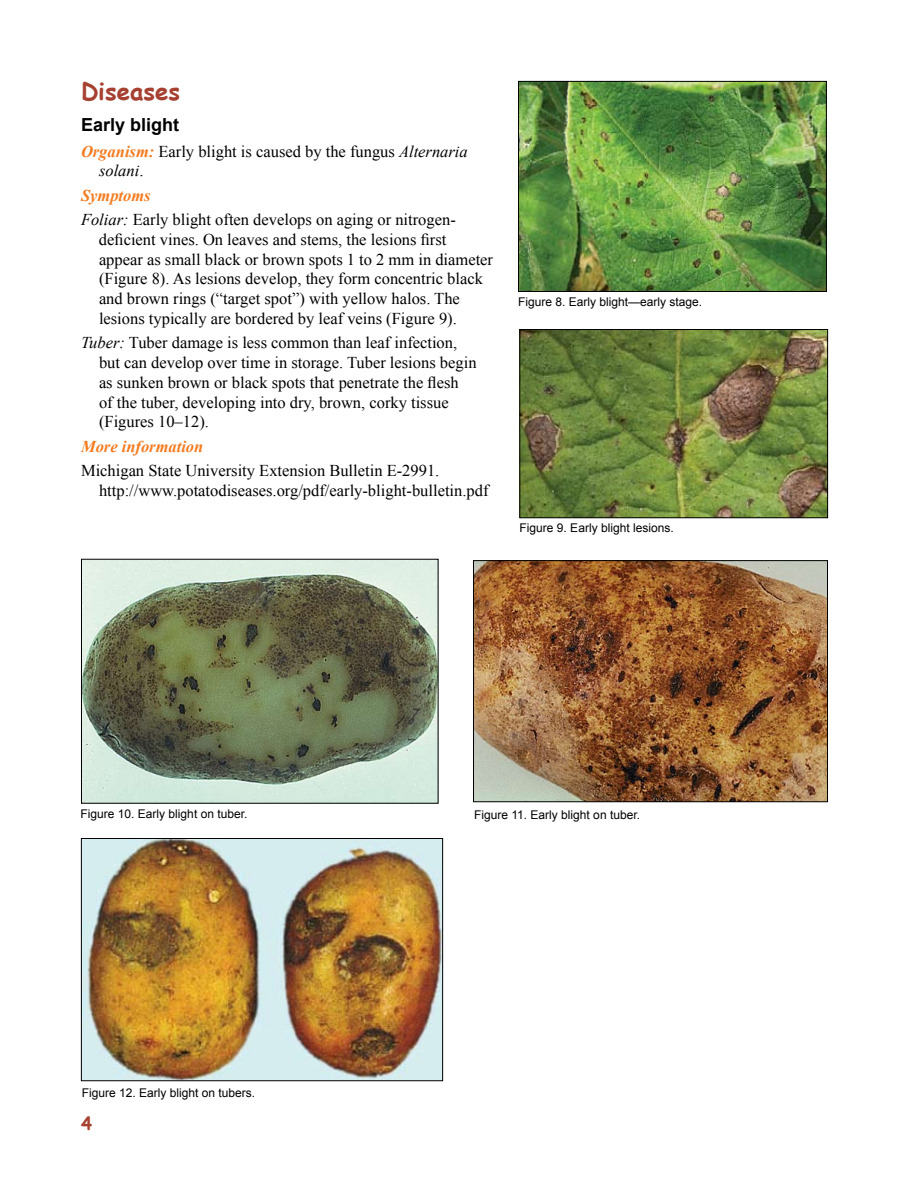
<style>
.page{position:relative;width:918px;height:1188px;background:#fff}
.page>*{position:absolute;margin:0;border:0;box-sizing:border-box;transform-origin:0 0}
.t1{font:700 24px "Comic Sans MS";color:#a64031}
.t2{font:700 18px "Arial";color:#000}
.t3{font:16.5px/19.8px "Times New Roman";color:#000}
.t4{font:italic 700 16.5px "Times New Roman";color:#f47b20}
.t5{font:12px "Arial";color:#000}
.s1{font-weight:700;font-style:italic;color:#f47b20}
.s2{font-style:italic}
</style>
<div class="page">
<img style="left:520px;top:83px;width:305px;height:207px">
<div style="left:518px;top:81px;width:309px;height:211px;border:1px solid #000"></div>
<img style="left:521px;top:331px;width:305px;height:185px">
<div style="left:519px;top:329px;width:309px;height:189px;border:1px solid #000"></div>
<img style="left:83px;top:561px;width:353px;height:241px">
<div style="left:81px;top:559px;width:357px;height:245px;border:1px solid #000"></div>
<img style="left:475px;top:562px;width:351px;height:238px">
<div style="left:473px;top:560px;width:355px;height:242px;border:1px solid #000"></div>
<img style="left:83px;top:840px;width:358px;height:239px">
<div style="left:81px;top:838px;width:362px;height:243px;border:1px solid #000"></div>
<h1 class="t1" style="left:81px;top:74px;width:101px">Diseases</h1>
<p class="t2" style="left:81px;top:114px;width:100px">Early blight</p>
<p class="t3" style="left:99px;top:141px;width:370px;text-indent:-18px"><span class="s1">Organism:</span> Early blight is caused by the fungus <span class="s2">Alternaria solani</span>.</p>
<p class="t3" style="left:81px;top:183px;width:376px;line-height:24.3px"><span class="s1">Symptoms<br></span><span class="s2">Foliar:</span> Early blight often develops on aging or nitrogen-</p>
<p class="t3" style="left:99px;top:229px;width:396px">deficient vines. On leaves and stems, the lesions first appear as small black or brown spots 1 to 2 mm in diameter (Figure 8). As lesions develop, they form concentric black and brown rings (“target spot”) with yellow halos. The lesions typically are bordered by leaf veins (Figure 9).</p>
<p class="t3" style="left:99px;top:333px;width:379px;text-indent:-18px"><span class="s2">Tuber:</span> Tuber damage is less common than leaf infection, but can develop over time in storage. Tuber lesions begin as sunken brown or black spots that penetrate the flesh<br>of the tuber, developing into dry, brown, corky tissue (Figures 10–12).</p>
<p class="t4" style="left:81px;top:437px;width:124px">More information</p>
<p class="t3" style="left:99px;top:460px;width:391px;text-indent:-18px">Michigan State University Extension Bulletin E-2991. http://www.potatodiseases.org/pdf/early-blight-bulletin.pdf</p>
<p class="t5" style="left:518px;top:295px;width:186px">Figure 8. Early blight—early stage.</p>
<p class="t5" style="left:520px;top:521px;width:156px">Figure 9. Early blight lesions.</p>
<p class="t5" style="left:81px;top:807px;width:168px">Figure 10. Early blight on tuber.</p>
<p class="t5" style="left:474px;top:808px;width:167px">Figure 11. Early blight on tuber.</p>
<p class="t5" style="left:82px;top:1086px;width:175px">Figure 12. Early blight on tubers.</p>
</div>
